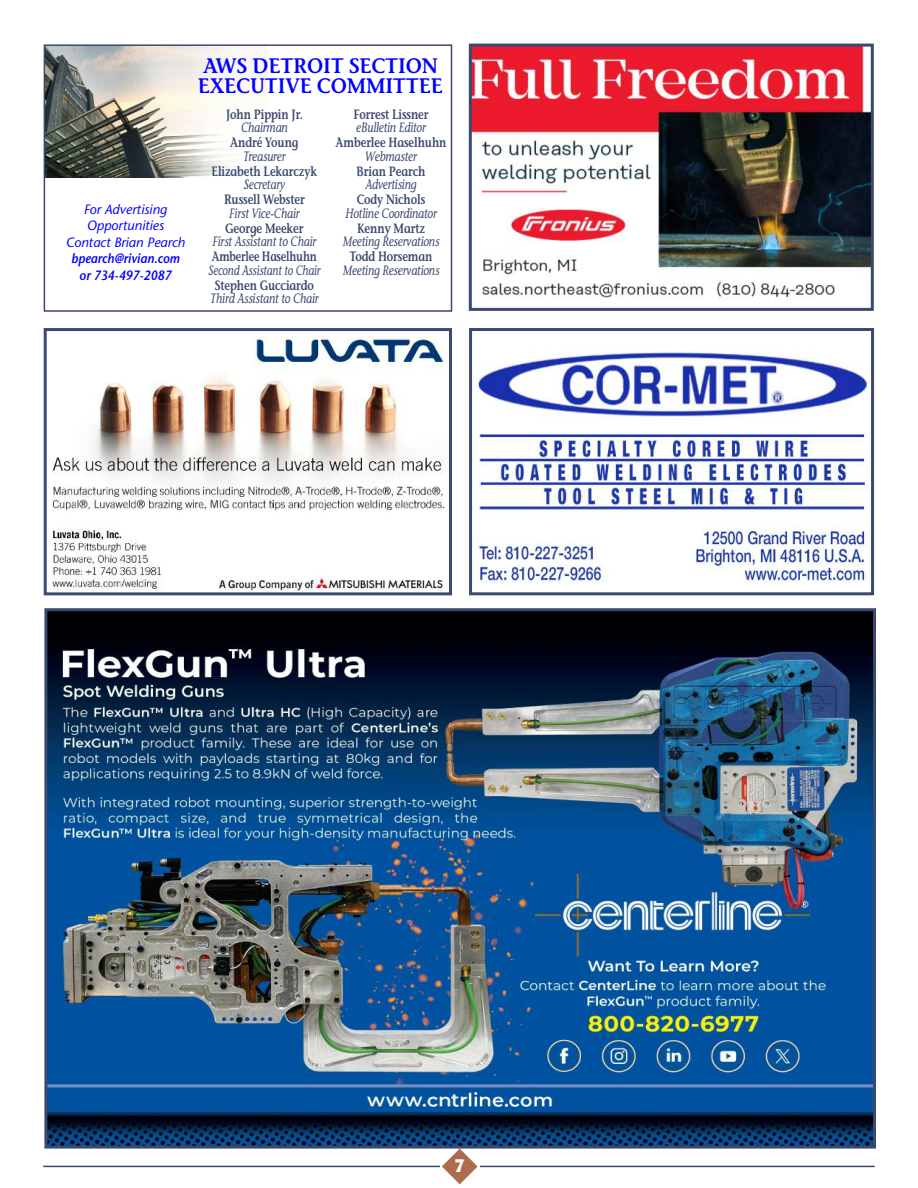
<style>
.page{position:relative;width:918px;height:1188px;background:#fff}
.page>*{position:absolute;margin:0;border:0;box-sizing:border-box;transform-origin:0 0}
.t1{font:600 21px/19.6px "Stone Informal";letter-spacing:-.01em;color:#00f;scale:.95 1}
.t2{font:800 18px "Barmeno";color:#fff}
.t3{font:italic 13.5px "Stone Informal";letter-spacing:-.01em;color:#3b496f;scale:.8 1}
.t4{font:600 13.5px "Stone Informal";letter-spacing:-.01em;color:#3b496f;scale:.8 1}
.t5{font:italic 13.5px/16.5px "Stone Sans";color:#00f;text-align:center}
.t6{font:italic 600 13.5px/16.5px "Stone Sans";color:#00f;text-align:center;scale:.9 1}
.t7{font:italic 13.5px "Stone Informal";letter-spacing:-.01em;color:#3b496f;scale:.77 1}
.t8{font:600 13.5px "Stone Informal";letter-spacing:-.01em;color:#3b496f;scale:.77 1}
</style>
<div class="page">
<img style="left:47px;top:47px;width:220px;height:130px">
<hr style="left:43px;top:1166px;width:832px;height:1px;background:#3b496f">
<div style="left:441px;top:1163px;width:39px;height:5px;background:#fff"></div>
<svg style="left:442px;top:1149px;width:36px;height:35px"></svg>
<img style="left:48px;top:612px;width:824px;height:533px">
<div style="left:44px;top:608px;width:832px;height:541px;border:3px solid #3b496f"></div>
<img style="left:474px;top:351px;width:396px;height:232px">
<div style="left:469px;top:328px;width:405px;height:267px;border:3px solid #3b496f"></div>
<img style="left:473px;top:48px;width:397px;height:250px">
<div style="left:469px;top:44px;width:405px;height:267px;border:3px solid #3b496f"></div>
<div style="left:44px;top:44px;width:408px;height:268px;border:2px solid #3b496f"></div>
<img style="left:52px;top:336px;width:393px;height:254px">
<div style="left:44px;top:328px;width:408px;height:267px;border:3px solid #3b496f"></div>
<p class="t5" style="left:66px;top:202px;width:121px">For Advertising<br>Opportunities<br>Contact Brian Pearch</p>
<p class="t6" style="left:71px;top:252px;width:122px">bpearch@rivian.com or 734-497-2087</p>
<h1 class="t1" style="left:198px;top:58px;width:260px">AWS DETROIT SECTION<br>EXECUTIVE COMMITTEE</h1>
<p class="t4" style="left:226px;top:109px;width:97px">John Pippin Jr.</p>
<p class="t3" style="left:241px;top:122px;width:60px">Chairman</p>
<p class="t4" style="left:230px;top:137px;width:87px">André Young</p>
<p class="t3" style="left:243px;top:151px;width:55px">Treasurer</p>
<p class="t4" style="left:212px;top:166px;width:134px">Elizabeth Lekarczyk</p>
<p class="t3" style="left:244px;top:179px;width:53px">Secretary</p>
<p class="t4" style="left:224px;top:194px;width:102px">Russell Webster</p>
<p class="t3" style="left:229px;top:208px;width:89px">First Vice-Chair</p>
<p class="t4" style="left:225px;top:223px;width:99px">George Meeker</p>
<p class="t3" style="left:213px;top:236px;width:131px">First Assistant to Chair</p>
<p class="t8" style="left:212px;top:251px;width:138px">Amberlee Haselhuhn</p>
<p class="t7" style="left:208px;top:265px;width:147px">Second Assistant to Chair</p>
<p class="t4" style="left:215px;top:280px;width:126px">Stephen Gucciardo</p>
<p class="t3" style="left:210px;top:293px;width:137px">Third Assistant to Chair</p>
<p class="t4" style="left:354px;top:109px;width:95px">Forrest Lissner</p>
<p class="t3" style="left:356px;top:122px;width:89px">eBulletin Editor</p>
<p class="t4" style="left:336px;top:137px;width:140px">Amberlee Haselhuhn</p>
<p class="t3" style="left:365px;top:151px;width:66px">Webmaster</p>
<p class="t4" style="left:357px;top:166px;width:88px">Brian Pearch</p>
<p class="t3" style="left:366px;top:179px;width:65px">Advertising</p>
<p class="t4" style="left:357px;top:194px;width:87px">Cody Nichols</p>
<p class="t3" style="left:345px;top:208px;width:116px">Hotline Coordinator</p>
<p class="t4" style="left:357px;top:223px;width:87px">Kenny Martz</p>
<p class="t3" style="left:343px;top:236px;width:122px">Meeting Reservations</p>
<p class="t4" style="left:350px;top:251px;width:105px">Todd Horseman</p>
<p class="t3" style="left:343px;top:265px;width:122px">Meeting Reservations</p>
<h2 class="t2" style="left:455px;top:1159px;width:11px">7</h2>
</div>
